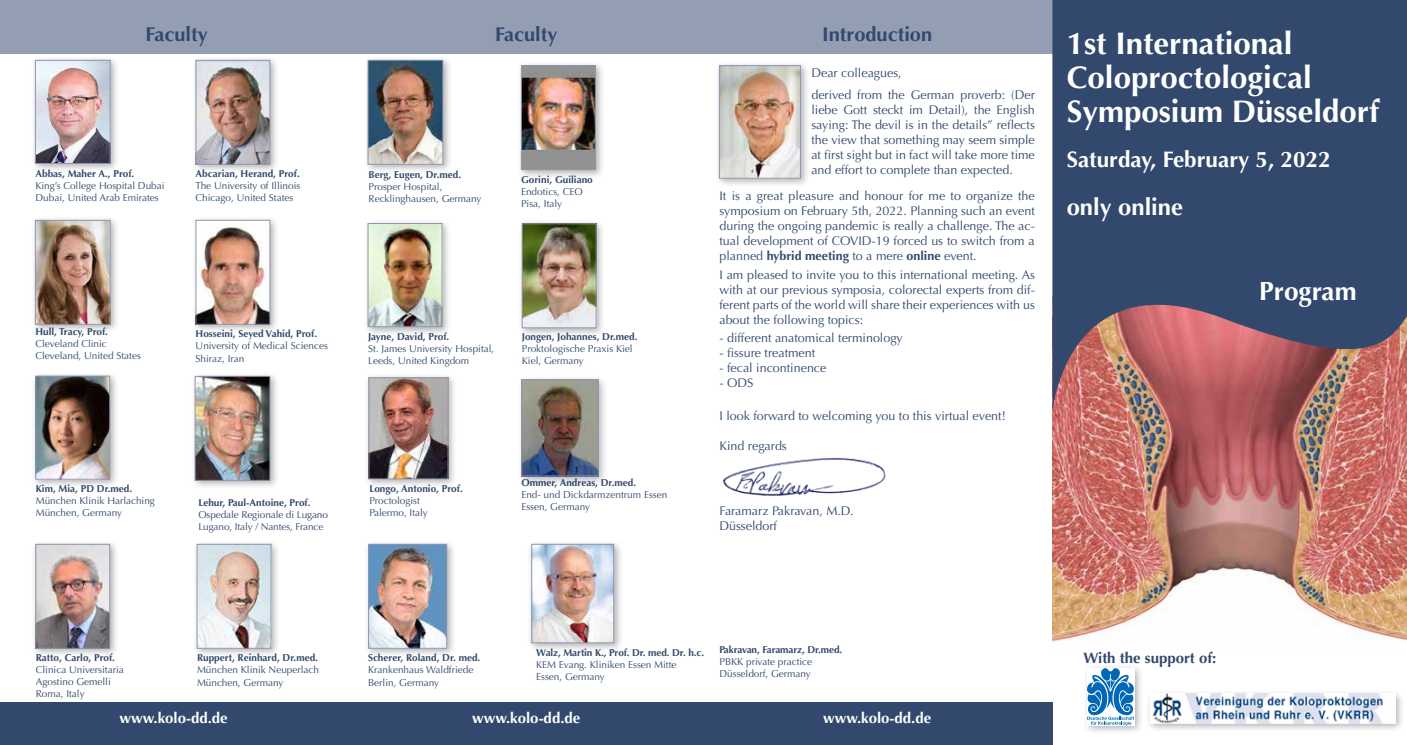
<style>
.page{position:relative;width:1407px;height:745px;background:#fff}
.page>*{position:absolute;margin:0;border:0;box-sizing:border-box;transform-origin:0 0}
.t1{font:700 31.25px/33.8px "Optima";color:#fff}
.t2{font:700 26.25px "Optima";color:#fff}
.t3{font:700 23.75px "Optima";color:#fff}
.t4{font:700 22.5px "Optima";color:#fff}
.t5{font:700 20px "Optima";color:#32496d}
.t6{font:700 15px "Optima";color:#fff}
.t7{font:700 15px "Optima";color:#32496d}
.t8{font:12.5px/15px "Optima";color:#32496d;text-align:justify}
.t9{font:10px/12px "Optima";color:#32496d}
.t10{font:700 10px "Optima";color:#32496d}
.s1{font-weight:700}
</style>
<div class="page">
<div style="left:0;top:702px;width:1052px;height:42px;background:#32496d"></div>
<img style="left:1052px;top:410px;width:355px;height:232px">
<div style="left:0;top:0;width:1052px;height:54px;background:#949eb3"></div>
<div style="left:1082px;top:663px;width:61px;height:71px;background:#000;opacity:.3"></div>
<svg style="left:1087px;top:667px;width:47px;height:58px"></svg>
<div style="left:31px;top:56px;width:89px;height:117px;background:#000;opacity:.3"></div>
<img style="left:37px;top:62px;width:71px;height:100px">
<div style="left:35px;top:60px;width:75px;height:104px;border:1px solid #8f97af"></div>
<div style="left:363px;top:56px;width:89px;height:118px;background:#000;opacity:.3"></div>
<img style="left:370px;top:62px;width:71px;height:100px">
<div style="left:368px;top:60px;width:75px;height:104px;border:1px solid #8f97af"></div>
<div style="left:191px;top:215px;width:88px;height:119px;background:#000;opacity:.3"></div>
<img style="left:198px;top:222px;width:70px;height:100px">
<div style="left:196px;top:220px;width:74px;height:104px;border:1px solid #8f97af"></div>
<div style="left:363px;top:219px;width:88px;height:117px;background:#000;opacity:.3"></div>
<img style="left:370px;top:225px;width:70px;height:100px">
<div style="left:368px;top:223px;width:74px;height:104px;border:1px solid #8f97af"></div>
<div style="left:31px;top:371px;width:88px;height:117px;background:#000;opacity:.3"></div>
<img style="left:37px;top:377px;width:71px;height:100px">
<div style="left:35px;top:375px;width:75px;height:104px;border:1px solid #8f97af"></div>
<div style="left:364px;top:373px;width:94px;height:115px;background:#000;opacity:.3"></div>
<img style="left:371px;top:379px;width:75px;height:98px">
<div style="left:369px;top:377px;width:79px;height:102px;border:1px solid #8f97af"></div>
<div style="left:31px;top:539px;width:88px;height:118px;background:#000;opacity:.3"></div>
<img style="left:37px;top:545px;width:71px;height:101px">
<div style="left:35px;top:543px;width:75px;height:105px;border:1px solid #8f97af"></div>
<div style="left:364px;top:539px;width:92px;height:118px;background:#000;opacity:.3"></div>
<img style="left:370px;top:545px;width:75px;height:101px">
<div style="left:368px;top:543px;width:79px;height:105px;border:1px solid #8f97af"></div>
<div style="left:191px;top:56px;width:88px;height:118px;background:#000;opacity:.3"></div>
<img style="left:198px;top:62px;width:70px;height:100px">
<div style="left:196px;top:60px;width:74px;height:104px;border:1px solid #8f97af"></div>
<div style="left:190px;top:371px;width:89px;height:119px;background:#000;opacity:.3"></div>
<img style="left:197px;top:378px;width:71px;height:100px">
<div style="left:195px;top:376px;width:75px;height:104px;border:1px solid #8f97af"></div>
<div style="left:517px;top:61px;width:88px;height:118px;background:#000;opacity:.3"></div>
<img style="left:523px;top:67px;width:71px;height:101px">
<div style="left:521px;top:65px;width:75px;height:105px;border:1px solid #8f97af"></div>
<div style="left:715px;top:61px;width:95px;height:127px;background:#000;opacity:.3"></div>
<img style="left:721px;top:67px;width:78px;height:109px">
<div style="left:719px;top:65px;width:82px;height:113px;border:1px solid #8f97af"></div>
<div style="left:31px;top:215px;width:89px;height:119px;background:#000;opacity:.3"></div>
<img style="left:37px;top:222px;width:71px;height:100px">
<div style="left:35px;top:220px;width:75px;height:104px;border:1px solid #8f97af"></div>
<div style="left:192px;top:539px;width:89px;height:118px;background:#000;opacity:.3"></div>
<img style="left:199px;top:545px;width:70px;height:101px">
<div style="left:197px;top:543px;width:74px;height:105px;border:1px solid #8f97af"></div>
<div style="left:517px;top:219px;width:89px;height:118px;background:#000;opacity:.3"></div>
<img style="left:524px;top:225px;width:70px;height:101px">
<div style="left:522px;top:223px;width:74px;height:105px;border:1px solid #8f97af"></div>
<svg style="left:1052px;top:0;width:355px;height:410px;background:#4d4f6c"></svg>
<div style="left:516px;top:374px;width:93px;height:112px;background:#000;opacity:.3"></div>
<img style="left:523px;top:381px;width:73px;height:93px">
<div style="left:521px;top:379px;width:77px;height:97px;border:1px solid #8f97af"></div>
<div style="left:527px;top:539px;width:96px;height:112px;background:#000;opacity:.3"></div>
<img style="left:533px;top:545px;width:79px;height:95px">
<div style="left:531px;top:543px;width:83px;height:99px;border:1px solid #8f97af"></div>
<img style="left:723px;top:458px;width:163px;height:38px">
<div style="left:1145px;top:689px;width:259px;height:43px;background:#000;opacity:.3"></div>
<img style="left:1150px;top:693px;width:245px;height:30px">
<h3 class="t5" style="left:145px;top:22px;width:64px">Faculty</h3>
<h3 class="t5" style="left:495px;top:22px;width:64px">Faculty</h3>
<h3 class="t5" style="left:822px;top:22px;width:112px">Introduction</h3>
<p class="t8" style="left:811px;top:62px;width:225px;line-height:22.1px">Dear colleagues,<br>derived from the German proverb: (Der</p>
<p class="t8" style="left:811px;top:103px;width:225px">liebe Gott steckt im Detail), the English saying: The devil is in the details” reflects the view that something may seem simple at first sight but in fact will take more time and effort to complete than expected.</p>
<p class="t8" style="left:719px;top:188px;width:317px">It is a great pleasure and honour for me to organize the symposium on February 5th, 2022. Planning such an event during the ongoing pandemic is really a challenge. The ac&shy;tual development of COVID-19 forced us to switch from a planned <span class="s1">hybrid meeting</span> to a mere <span class="s1">online</span> event.</p>
<p class="t8" style="left:719px;top:267px;width:317px">I am pleased to invite you to this international meeting. As with at our previous symposia, colorectal experts from dif&shy;ferent parts of the world will share their experiences with us about the following topics:</p>
<p class="t8" style="left:719px;top:330px;width:185px">- different anatomical terminology</p>
<p class="t8" style="left:719px;top:345px;width:97px">- fissure treatment</p>
<p class="t8" style="left:719px;top:360px;width:108px">- fecal incontinence</p>
<p class="t8" style="left:719px;top:375px;width:36px">- ODS</p>
<p class="t8" style="left:719px;top:408px;width:288px">I look forward to welcoming you to this virtual event!</p>
<p class="t8" style="left:719px;top:438px;width:69px">Kind regards</p>
<p class="t10" style="left:196px;top:167px;width:106px">Abcarian, Herand, Prof.</p>
<p class="t9" style="left:196px;top:179px;width:106px">The University of Illinois<br>Chicago, United States</p>
<p class="t10" style="left:35px;top:168px;width:100px">Abbas, Maher A., Prof.</p>
<p class="t9" style="left:35px;top:180px;width:131px">King’s College Hospital Dubai<br>Dubai, United Arab Emirates</p>
<p class="t10" style="left:369px;top:168px;width:94px">Berg, Eugen, Dr.med.</p>
<p class="t9" style="left:369px;top:180px;width:114px">Prosper Hospital,<br>Recklinghausen, Germany</p>
<p class="t10" style="left:521px;top:174px;width:73px">Gorini, Guiliano</p>
<p class="t9" style="left:521px;top:186px;width:63px">Endotics, CEO<br>Pisa, Italy</p>
<p class="t10" style="left:35px;top:325px;width:74px">Hull, Tracy, Prof.</p>
<p class="t9" style="left:35px;top:337px;width:107px">Cleveland Clinic<br>Cleveland, United States</p>
<p class="t10" style="left:196px;top:328px;width:123px">Hosseini, Seyed Vahid, Prof.</p>
<p class="t9" style="left:196px;top:340px;width:134px">University of Medical Sciences<br>Shiraz, Iran</p>
<p class="t10" style="left:368px;top:330px;width:83px">Jayne, David, Prof.</p>
<p class="t9" style="left:368px;top:342px;width:128px">St. James University Hospital,<br>Leeds, United Kingdom</p>
<p class="t10" style="left:522px;top:330px;width:117px">Jongen, Johannes, Dr.med.</p>
<p class="t9" style="left:522px;top:342px;width:112px">Proktologische Praxis Kiel<br>Kiel, Germany</p>
<p class="t10" style="left:36px;top:483px;width:98px">Kim, Mia, PD Dr.med.</p>
<p class="t9" style="left:36px;top:495px;width:121px">München Klinik Harlaching<br>München, Germany</p>
<p class="t10" style="left:198px;top:496px;width:114px">Lehur, Paul-Antoine, Prof.</p>
<p class="t9" style="left:198px;top:508px;width:131px">Ospedale Regionale di Lugano<br>Lugano, Italy / Nantes, France</p>
<p class="t10" style="left:369px;top:483px;width:95px">Longo, Antonio, Prof.</p>
<p class="t9" style="left:369px;top:495px;width:60px">Proctologist<br>Palermo, Italy</p>
<p class="t10" style="left:521px;top:477px;width:116px">Ommer, Andreas, Dr.med.</p>
<p class="t9" style="left:521px;top:489px;width:147px">End- und Dickdarmzentrum Essen<br>Essen, Germany</p>
<p class="t8" style="left:719px;top:503px;width:136px">Faramarz Pakravan, M.D.<br>Düsseldorf</p>
<h1 class="t1" style="left:1067px;top:27px;width:314px">1st International<br>Coloproctological<br>Symposium Düsseldorf</h1>
<h3 class="t4" style="left:1067px;top:146px;width:265px">Saturday, February 5, 2022</h3>
<h3 class="t3" style="left:1067px;top:193px;width:118px">only online</h3>
<h2 class="t2" style="left:1259px;top:275px;width:99px">Program</h2>
<p class="t10" style="left:36px;top:651px;width:81px">Ratto, Carlo, Prof.</p>
<p class="t9" style="left:36px;top:662px;width:90px">Clinica Universitaria<br>Agostino Gemelli<br>Roma, Italy</p>
<p class="t10" style="left:197px;top:651px;width:122px">Ruppert, Reinhard, Dr.med.</p>
<p class="t9" style="left:197px;top:663px;width:123px">München Klinik Neuperlach<br>München, Germany</p>
<p class="t10" style="left:368px;top:651px;width:114px">Scherer, Roland, Dr. med.</p>
<p class="t9" style="left:368px;top:663px;width:107px">Krankenhaus Waldfriede<br>Berlin, Germany</p>
<p class="t10" style="left:536px;top:646px;width:170px">Walz, Martin K., Prof. Dr. med. Dr. h.c.</p>
<p class="t9" style="left:536px;top:658px;width:142px">KEM Evang. Kliniken Essen Mitte<br>Essen, Germany</p>
<p class="t10" style="left:719px;top:643px;width:124px">Pakravan, Faramarz, Dr.med.</p>
<p class="t9" style="left:719px;top:655px;width:94px">PBKK private practice<br>Düsseldorf, Germany</p>
<p class="t6" style="left:120px;top:709px;width:110px">www.kolo-dd.de</p>
<p class="t6" style="left:472px;top:709px;width:110px">www.kolo-dd.de</p>
<p class="t6" style="left:823px;top:709px;width:110px">www.kolo-dd.de</p>
<p class="t7" style="left:1083px;top:648px;width:134px">With the support of:</p>
</div>
